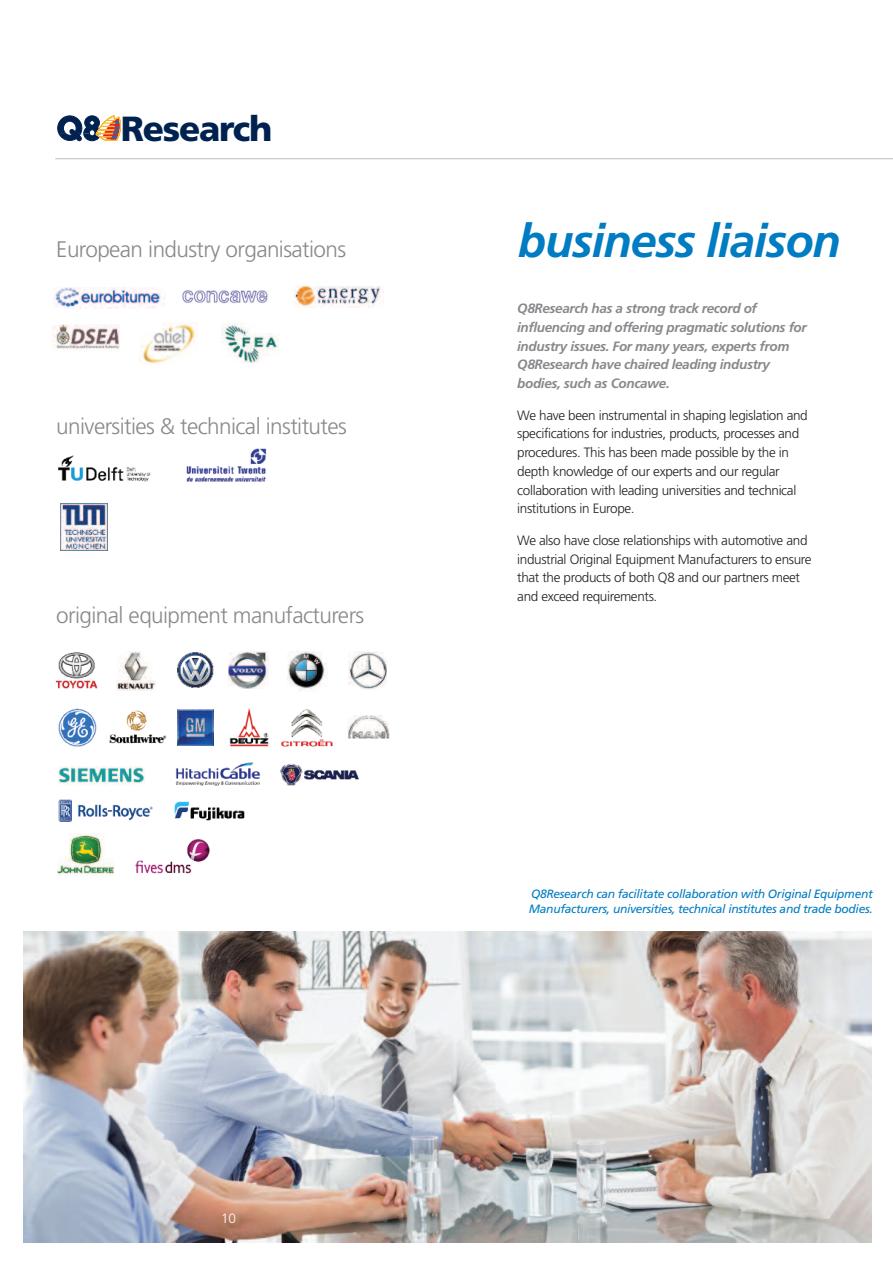
<style>
.page{position:relative;width:893px;height:1263px;background:#fff}
.page>*{position:absolute;margin:0;border:0;box-sizing:border-box;transform-origin:0 0}
.t1{font:italic 700 46.5px "Frutiger";letter-spacing:-.025em;color:#007cc2}
.t2{font:900 34.95px "Frutiger";letter-spacing:-.035em;color:#002250}
.t3{font:300 22.5px "Frutiger";letter-spacing:-.025em;color:#87898c}
.t4{font:300 13.5px/18.8px "Frutiger";letter-spacing:-.025em;color:#231f20}
.t5{font:italic 700 13.5px/18.8px "Frutiger";letter-spacing:-.025em;color:#87898c}
.t6{font:300 13.5px "Frutiger";color:#fff}
.t7{font:italic 12px/15px "Frutiger";letter-spacing:-.025em;color:#007cc2}
</style>
<div class="page">
<img style="left:24px;top:931px;width:848px;height:311px">
<svg style="left:58px;top:115px;width:63px;height:26px"></svg>
<hr style="left:55px;top:158px;width:838px;height:1px;background:#bcbdc0">
<img style="left:53px;top:288px;width:112px;height:20px">
<img style="left:182px;top:291px;width:86px;height:13px">
<img style="left:294px;top:286px;width:87px;height:22px">
<img style="left:140px;top:322px;width:58px;height:42px">
<img style="left:52px;top:325px;width:68px;height:24px">
<img style="left:222px;top:322px;width:57px;height:40px">
<img style="left:58px;top:455px;width:93px;height:27px">
<img style="left:186px;top:448px;width:81px;height:34px">
<img style="left:60px;top:503px;width:48px;height:48px">
<img style="left:55px;top:652px;width:43px;height:37px">
<img style="left:117px;top:651px;width:38px;height:39px">
<img style="left:177px;top:652px;width:37px;height:36px">
<img style="left:228px;top:651px;width:41px;height:38px">
<img style="left:287px;top:651px;width:41px;height:40px">
<img style="left:348px;top:651px;width:39px;height:38px">
<img style="left:59px;top:709px;width:37px;height:37px">
<img style="left:178px;top:710px;width:35px;height:35px">
<img style="left:229px;top:708px;width:40px;height:39px">
<img style="left:281px;top:709px;width:52px;height:38px">
<img style="left:57px;top:833px;width:56px;height:42px">
<img style="left:347px;top:715px;width:42px;height:24px">
<img style="left:58px;top:767px;width:86px;height:19px">
<img style="left:58px;top:799px;width:94px;height:22px">
<img style="left:175px;top:801px;width:69px;height:19px">
<img style="left:176px;top:762px;width:85px;height:24px">
<img style="left:280px;top:763px;width:79px;height:22px">
<img style="left:109px;top:710px;width:58px;height:34px">
<img style="left:135px;top:839px;width:75px;height:35px">
<h2 class="t2" style="left:121px;top:114px;width:153px">Research</h2>
<h3 class="t3" style="left:56px;top:240px;width:291px">European industry organisations</h3>
<h3 class="t3" style="left:56px;top:417px;width:292px">universities &amp; technical institutes</h3>
<h3 class="t3" style="left:56px;top:606px;width:309px">original equipment manufacturers</h3>
<p class="t6" style="left:221px;top:1213px;width:16px">10</p>
<h1 class="t1" style="left:518px;top:222px;width:325px">business liaison</h1>
<p class="t5" style="left:517px;top:300px;width:291px">Q8Research has a strong track record of influencing and offering pragmatic solutions for industry issues. For many years, experts from Q8Research have chaired leading industry bodies, such as Concawe.</p>
<p class="t4" style="left:517px;top:406px;width:292px">We have been instrumental in shaping legislation and specifications for industries, products, processes and procedures. This has been made possible by the in depth knowledge of our experts and our regular collaboration with leading universities and technical institutions in Europe.</p>
<p class="t4" style="left:517px;top:532px;width:296px">We also have close relationships with automotive and industrial Original Equipment Manufacturers to ensure that the products of both Q8 and our partners meet and exceed requirements.</p>
<p class="t7" style="left:529px;top:887px;width:345px">Q8Research can facilitate collaboration with Original Equipment<br>Manufacturers, universities, technical institutes and trade bodies.</p>
</div>
